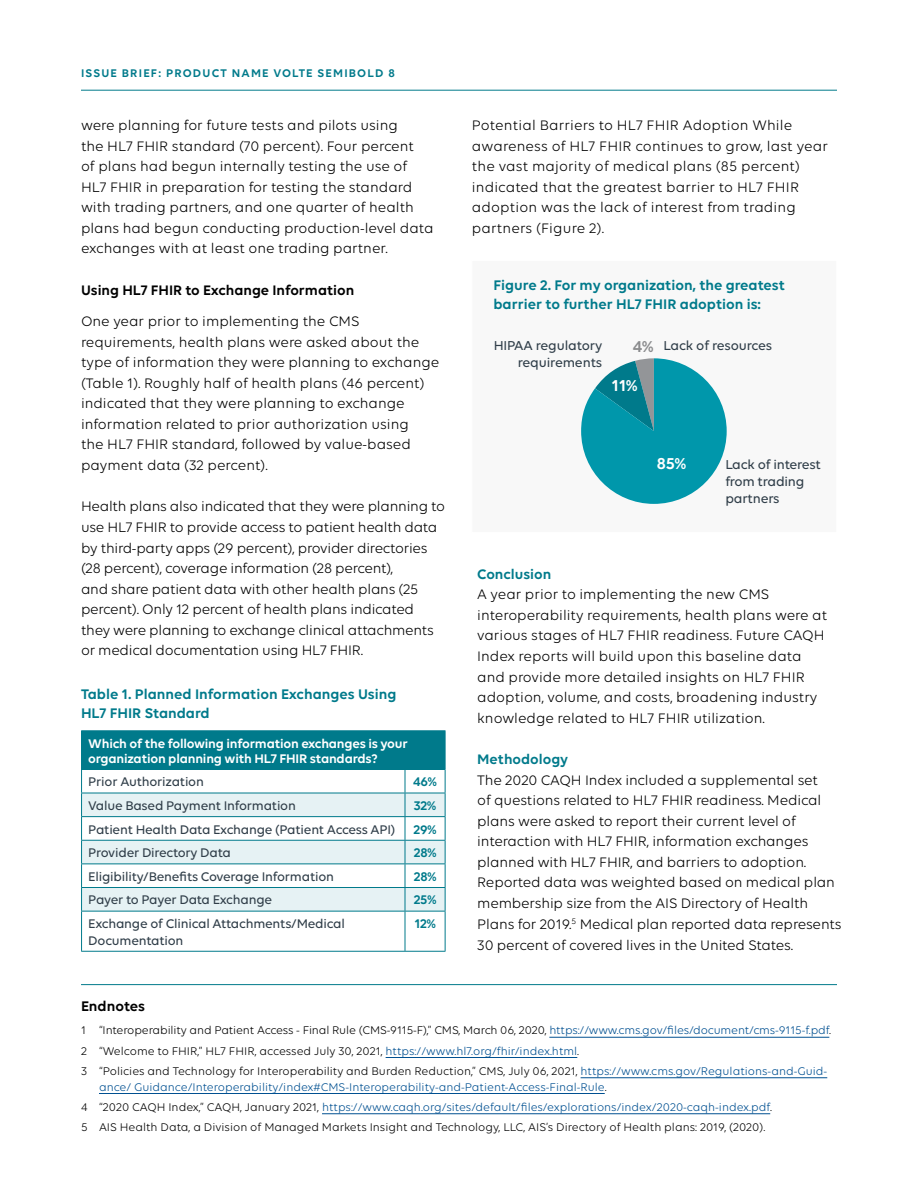
<style>
.page{position:relative;width:918px;height:1188px;background:#fff}
.page>*{position:absolute;margin:0;border:0;box-sizing:border-box;transform-origin:0 0}
.Body{font:600 16.95px "Volte";color:#fff}
.Body-2{font:600 16.95px "Volte";color:#8b8c8e}
.Body_Subhead{font:600 15px/19.5px "Volte";color:#007a8b}
.Body_Subhead-2{font:600 15px "Volte";color:#000}
.Body_Text{font:14.85px/20.5px "Volte";color:#000}
.Body_Subhead-3{font:600 14.85px "Volte";color:#000}
.Body_Header{font:600 14.85px "Volte";color:#007a8b}
.Body-3{font:500 13.95px/16.6px "Volte";letter-spacing:-.015em;color:#303e49}
.Body-4{font:500 13.5px/16.5px "Volte";letter-spacing:-.015em;color:#303e49}
.Body-5{font:600 13.5px/15px "Volte";letter-spacing:-.015em;color:#fff}
.Body-6{font:600 13.5px "Volte";letter-spacing:-.015em;color:#007a8b}
.t1{font:12px/15.8px "Volte";color:#005091}
.t2{font:12px "Volte";color:#000}
.t3{font:600 12px "Volte";letter-spacing:.1em;color:#007a8b}
.s1{color:#005091}
.s2{color:#000}
</style>
<div class="page">
<hr style="left:81px;top:90px;width:756px;height:1px;background:#007a8b">
<div style="left:82px;top:731px;width:363px;height:38px;background:#007a8b"></div>
<hr style="left:81px;top:731px;width:1px;height:38px;background:#007a8b">
<hr style="left:81px;top:730px;width:324px;height:1px;background:#007a8b">
<hr style="left:405px;top:730px;width:41px;height:1px;background:#007a8b">
<hr style="left:445px;top:731px;width:1px;height:38px;background:#007a8b">
<hr style="left:81px;top:769px;width:324px;height:1px;background:#007a8b">
<hr style="left:405px;top:769px;width:41px;height:1px;background:#007a8b">
<svg style="left:81px;top:770px;width:365px;height:141px"></svg>
<hr style="left:81px;top:912px;width:1px;height:39px;background:#007a8b">
<hr style="left:81px;top:911px;width:324px;height:1px;background:#007a8b">
<hr style="left:405px;top:911px;width:41px;height:1px;background:#007a8b">
<hr style="left:405px;top:912px;width:1px;height:39px;background:#007a8b">
<hr style="left:445px;top:912px;width:1px;height:39px;background:#007a8b">
<hr style="left:81px;top:951px;width:324px;height:1px;background:#007a8b">
<hr style="left:405px;top:951px;width:41px;height:1px;background:#007a8b">
<div style="left:472px;top:260px;width:365px;height:273px;background:#f8f8f8"></div>
<svg style="left:581px;top:358px;width:146px;height:146px"></svg>
<hr style="left:549px;top:1037px;width:280px;height:1px;background:#005091">
<hr style="left:386px;top:1057px;width:191px;height:1px;background:#005091">
<hr style="left:581px;top:1077px;width:246px;height:1px;background:#005091">
<hr style="left:99px;top:1093px;width:506px;height:1px;background:#005091">
<hr style="left:322px;top:1113px;width:448px;height:1px;background:#005091">
<hr style="left:81px;top:984px;width:756px;height:1px;background:#007a8b">
<p class="t3" style="left:81px;top:66px;width:315px">ISSUE BRIEF: PRODUCT NAME VOLTE SEMIBOLD 8</p>
<p class="Body_Text" style="left:81px;top:115px;width:354px">were planning for future tests and pilots using<br>the HL7 FHIR standard (70 percent). Four percent<br>of plans had begun internally testing the use of HL7 FHIR in preparation for testing the standard with trading partners, and one quarter of health plans had begun conducting production-level data exchanges with at least one trading partner.</p>
<p class="Body_Subhead-3" style="left:81px;top:281px;width:275px">Using HL7 FHIR to Exchange Information</p>
<p class="Body_Text" style="left:81px;top:311px;width:360px">One year prior to implementing the CMS requirements, health plans were asked about the type of information they were planning to exchange (Table 1). Roughly half of health plans (46 percent) indicated that they were planning to exchange information related to prior authorization using<br>the HL7 FHIR standard, followed by value-based payment data (32 percent).</p>
<p class="Body_Text" style="left:81px;top:496px;width:366px">Health plans also indicated that they were planning to use HL7 FHIR to provide access to patient health data by third-party apps (29 percent), provider directories (28 percent), coverage information (28 percent),<br>and share patient data with other health plans (25 percent). Only 12 percent of health plans indicated they were planning to exchange clinical attachments or medical documentation using HL7 FHIR.</p>
<p class="Body_Subhead" style="left:81px;top:684px;width:317px">Table 1. Planned Information Exchanges Using<br>HL7 FHIR Standard</p>
<p class="Body-5" style="left:88px;top:735px;width:321px">Which of the following information exchanges is your organization planning with HL7 FHIR standards?</p>
<p class="Body-4" style="left:88px;top:773px;width:117px">Prior Authorization</p>
<p class="Body-6" style="left:413px;top:774px;width:25px">46%</p>
<p class="Body-4" style="left:88px;top:797px;width:209px">Value Based Payment Information</p>
<p class="Body-6" style="left:414px;top:798px;width:24px">32%</p>
<p class="Body-4" style="left:88px;top:821px;width:309px">Patient Health Data Exchange (Patient Access API)</p>
<p class="Body-6" style="left:414px;top:821px;width:24px">29%</p>
<p class="Body-4" style="left:88px;top:844px;width:144px">Provider Directory Data</p>
<p class="Body-6" style="left:414px;top:845px;width:24px">28%</p>
<p class="Body-4" style="left:88px;top:868px;width:247px">Eligibility/Benefits Coverage Information</p>
<p class="Body-6" style="left:414px;top:868px;width:24px">28%</p>
<p class="Body-4" style="left:88px;top:891px;width:185px">Payer to Payer Data Exchange</p>
<p class="Body-6" style="left:414px;top:892px;width:24px">25%</p>
<p class="Body-4" style="left:88px;top:915px;width:258px">Exchange of Clinical Attachments/Medical<br>Documentation</p>
<p class="Body-6" style="left:414px;top:916px;width:23px">12%</p>
<p class="Body_Text" style="left:472px;top:115px;width:357px">Potential Barriers to HL7 FHIR Adoption While awareness of HL7 FHIR continues to grow, last year the vast majority of medical plans (85 percent) indicated that the greatest barrier to HL7 FHIR adoption was the lack of interest from trading partners (Figure 2).</p>
<p class="Body_Subhead" style="left:494px;top:275px;width:293px">Figure 2. For my organization, the greatest barrier to further HL7 FHIR adoption is:</p>
<p class="Body-3" style="left:494px;top:337px;width:110px;text-align:right">HIPAA regulatory requirements</p>
<p class="Body-3" style="left:664px;top:337px;width:110px">Lack of resources</p>
<p class="Body-2" style="left:633px;top:337px;width:22px">4%</p>
<p class="Body" style="left:612px;top:375px;width:27px">11%</p>
<p class="Body" style="left:657px;top:453px;width:31px">85%</p>
<p class="Body-3" style="left:725px;top:456px;width:97px">Lack of interest from trading partners</p>
<p class="Body_Header" style="left:477px;top:565px;width:76px">Conclusion</p>
<p class="Body_Text" style="left:477px;top:584px;width:352px">A year prior to implementing the new CMS interoperability requirements, health plans were at various stages of HL7 FHIR readiness. Future CAQH Index reports will build upon this baseline data and provide more detailed insights on HL7 FHIR adoption, volume, and costs, broadening industry knowledge related to HL7 FHIR utilization.</p>
<p class="Body_Header" style="left:477px;top:751px;width:92px">Methodology</p>
<p class="Body_Text" style="left:477px;top:769px;width:366px">The 2020 CAQH Index included a supplemental set<br>of questions related to HL7 FHIR readiness. Medical plans were asked to report their current level of interaction with HL7 FHIR, information exchanges planned with HL7 FHIR, and barriers to adoption.<br>Reported data was weighted based on medical plan membership size from the AIS Directory of Health Plans for 2019.<sup>5</sup> Medical plan reported data represents 30 percent of covered lives in the United States.</p>
<p class="Body_Subhead-2" style="left:81px;top:997px;width:66px">Endnotes</p>
<p class="t2" style="left:81px;top:1024px;width:752px">1 “Interoperability and Patient Access - Final Rule (CMS-9115-F),” CMS, March 06, 2020, <span class="s1">https://www.cms.gov/files/document/cms-9115-f.pdf</span>.</p>
<p class="t2" style="left:81px;top:1044px;width:500px">2 “Welcome to FHIR,” HL7 FHIR, accessed July 30, 2021, <span class="s1">https://www.hl7.org/fhir/index.html</span>.</p>
<p class="t1" style="left:99px;top:1063px;width:730px;text-indent:-18px"><span class="s2">3 “Policies and Technology for Interoperability and Burden Reduction,” CMS, July 06, 2021,</span> https://www.cms.gov/Regulations-and-Guid&shy;ance/ Guidance/Interoperability/index#CMS-Interoperability-and-Patient-Access-Final-Rule<span class="s2">.</span></p>
<p class="t1" style="left:81px;top:1099px;width:693px"><span class="s2">4 “2020 CAQH Index,” CAQH, January 2021,</span> https://www.caqh.org/sites/default/files/explorations/index/2020-caqh-index.pdf<span class="s2">.</span></p>
<p class="t2" style="left:81px;top:1120px;width:686px">5 AIS Health Data, a Division of Managed Markets Insight and Technology, LLC, AIS’s Directory of Health plans: 2019, (2020).</p>
</div>
